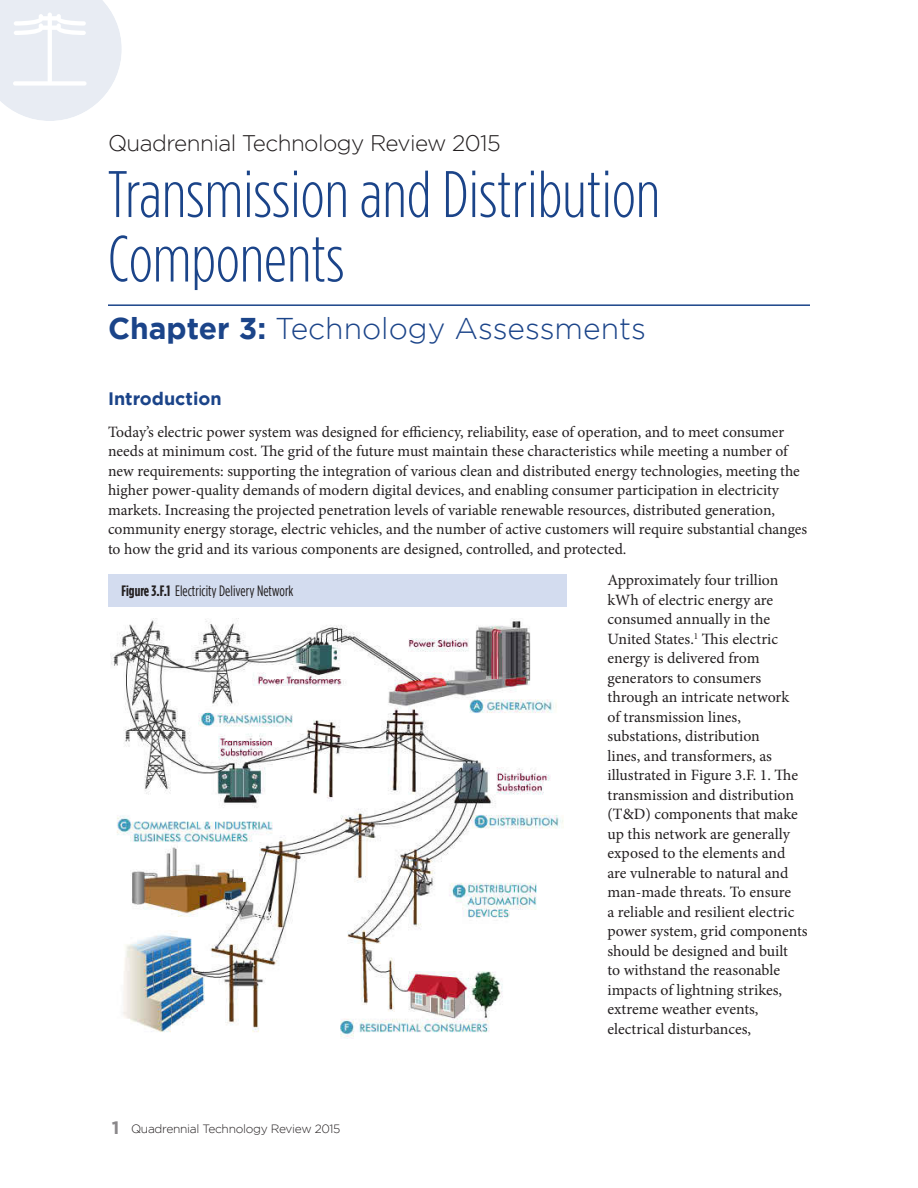
<style>
.page{position:relative;width:918px;height:1188px;background:#fff}
.page>*{position:absolute;margin:0;border:0;box-sizing:border-box;transform-origin:0 0}
.Chapter_Title{font:300 65.7px "Gotham Condensed";color:#1b4489}
.Chapter_Title-2{font:300 30px "Gotham";color:#1b4489}
.Chapter_title_in_hea{font:300 22.5px "Gotham";letter-spacing:-.025em;color:#231f20}
.Header_One{font:700 18px "Gotham";color:#1b4489}
.Body_Text{font:15.75px/19.5px "Minion Pro";color:#231f20}
.Figure_Text{font:15px "Gotham Condensed";color:#231f20}
.t1{font:300 12px "Gotham";letter-spacing:-.025em;color:#231f20}
.s1{font-weight:700}
.s2{font-weight:700;font-size:18px;color:#8a888a}
</style>
<div class="page">
<svg style="left:0;top:0;width:122px;height:121px"></svg>
<hr style="left:108px;top:304px;width:702px;height:2px;background:#1b4489">
<div style="left:108px;top:574px;width:459px;height:33px;background:#d3dcef"></div>
<img style="left:110px;top:618px;width:454px;height:420px">
<p class="Chapter_title_in_hea" style="left:108px;top:131px;width:394px">Quadrennial Technology Review 2015</p>
<p class="Chapter_Title" style="left:108px;top:159px;width:554px">Transmission and Distribution</p>
<p class="Chapter_Title" style="left:108px;top:224px;width:238px">Components</p>
<p class="Chapter_Title-2" style="left:108px;top:312px;width:540px"><span class="s1">Chapter 3:</span> Technology Assessments</p>
<p class="Header_One" style="left:108px;top:388px;width:115px">Introduction</p>
<p class="Body_Text" style="left:108px;top:422px;width:701px">Today’s electric power system was designed for efficiency, reliability, ease of operation, and to meet consumer needs at minimum cost. The grid of the future must maintain these characteristics while meeting a number of new requirements: supporting the integration of various clean and distributed energy technologies, meeting the higher power-quality demands of modern digital devices, and enabling consumer participation in electricity markets. Increasing the projected penetration levels of variable renewable resources, distributed generation, community energy storage, electric vehicles, and the number of active customers will require substantial changes to how the grid and its various components are designed, controlled, and protected.</p>
<p class="Body_Text" style="left:608px;top:571px;width:202px">Approximately four trillion kWh of electric energy are consumed annually in the<br>United States.<sup>1</sup> This electric energy is delivered from generators to consumers through an intricate network<br>of transmission lines, substations, distribution<br>lines, and transformers, as illustrated in Figure 3.F. 1. The transmission and distribution (T&amp;D) components that make up this network are generally exposed to the elements and are vulnerable to natural and man-made threats. To ensure<br>a reliable and resilient electric power system, grid components should be designed and built<br>to withstand the reasonable impacts of lightning strikes, extreme weather events, electrical disturbances,</p>
<p class="Figure_Text" style="left:122px;top:583px;width:174px"><span class="s1">Figure 3.F.1</span> Electricity Delivery Network</p>
<p class="t1" style="left:112px;top:1122px;width:230px"><span class="s2">1</span> Quadrennial Technology Review 2015</p>
</div>
